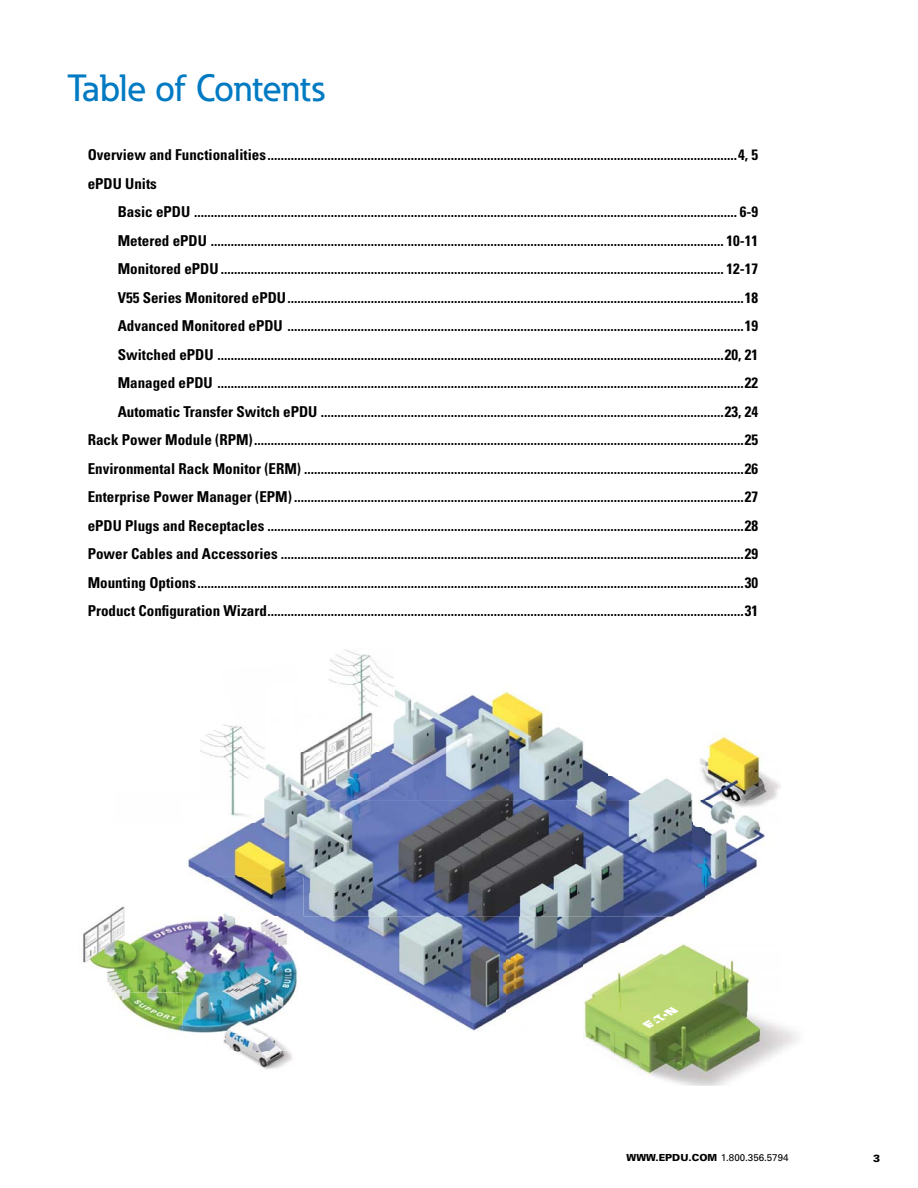
<style>
.page{position:relative;width:918px;height:1188px;background:#fff}
.page>*{position:absolute;margin:0;border:0;box-sizing:border-box;transform-origin:0 0}
.t1{font:500 37.5px "Eaton";letter-spacing:-.015em;color:#007ac2}
.t2{font:700 condensed 15px/28.5px "Univers";color:#000}
.t3{font:900 10.5px "Univers";color:#000}
.t4{font:9.75px "Univers";color:#000}
.s1{font-weight:900}
</style>
<div class="page">
<img style="left:366px;top:655px;width:27px;height:28px">
<img style="left:584px;top:1026px;width:214px;height:60px">
<img style="left:388px;top:689px;width:221px;height:111px">
<img style="left:609px;top:735px;width:152px;height:42px">
<img style="left:266px;top:751px;width:122px;height:49px">
<img style="left:609px;top:777px;width:83px;height:23px">
<img style="left:366px;top:683px;width:28px;height:68px">
<img style="left:693px;top:758px;width:87px;height:65px">
<img style="left:188px;top:800px;width:293px;height:93px">
<img style="left:481px;top:800px;width:225px;height:117px">
<img style="left:705px;top:823px;width:60px;height:94px">
<img style="left:304px;top:893px;width:178px;height:24px">
<img style="left:304px;top:917px;width:302px;height:114px">
<img style="left:606px;top:917px;width:63px;height:26px">
<img style="left:583px;top:943px;width:197px;height:90px">
<img style="left:584px;top:1033px;width:196px;height:3px">
<img style="left:83px;top:906px;width:100px;height:126px">
<img style="left:183px;top:877px;width:121px;height:155px">
<img style="left:190px;top:1032px;width:27px;height:1px">
<img style="left:223px;top:1021px;width:76px;height:49px">
<svg style="left:642px;top:1007px;width:37px;height:21px"></svg>
<svg style="left:200px;top:649px;width:166px;height:142px"></svg>
<h1 class="t1" style="left:67px;top:74px;width:259px">Table of Contents</h1>
<p class="t2" style="left:88px;top:142px;width:672px">Overview and Functionalities .............................................................................................................................................4, 5 ePDU Units</p>
<p class="t2" style="left:88px;top:199px;width:672px;text-align:right">Basic ePDU ................................................................................................................................................................... 6-9<br>Metered ePDU .......................................................................................................................................................... 10-11<br>Monitored ePDU ....................................................................................................................................................... 12-17<br>V55 Series Monitored ePDU .........................................................................................................................................18<br>Advanced Monitored ePDU .........................................................................................................................................19<br>Switched ePDU ........................................................................................................................................................20, 21<br>Managed ePDU ..............................................................................................................................................................22<br>Automatic Transfer Switch ePDU .........................................................................................................................23, 24<br>Rack Power Module (RPM) ...................................................................................................................................................25<br>Environmental Rack Monitor (ERM) ....................................................................................................................................26<br>Enterprise Power Manager (EPM) .......................................................................................................................................27 ePDU Plugs and Receptacles ...............................................................................................................................................28<br>Power Cables and Accessories ...........................................................................................................................................29<br>Mounting Options ....................................................................................................................................................................30<br>Product Configuration Wizard ...............................................................................................................................................31</p>
<p class="t4" style="left:627px;top:1154px;width:163px"><span class="s1">WWW.EPDU.COM</span> 1.800.356.5794</p>
<p class="t3" style="left:873px;top:1154px;width:9px">3</p>
</div>
